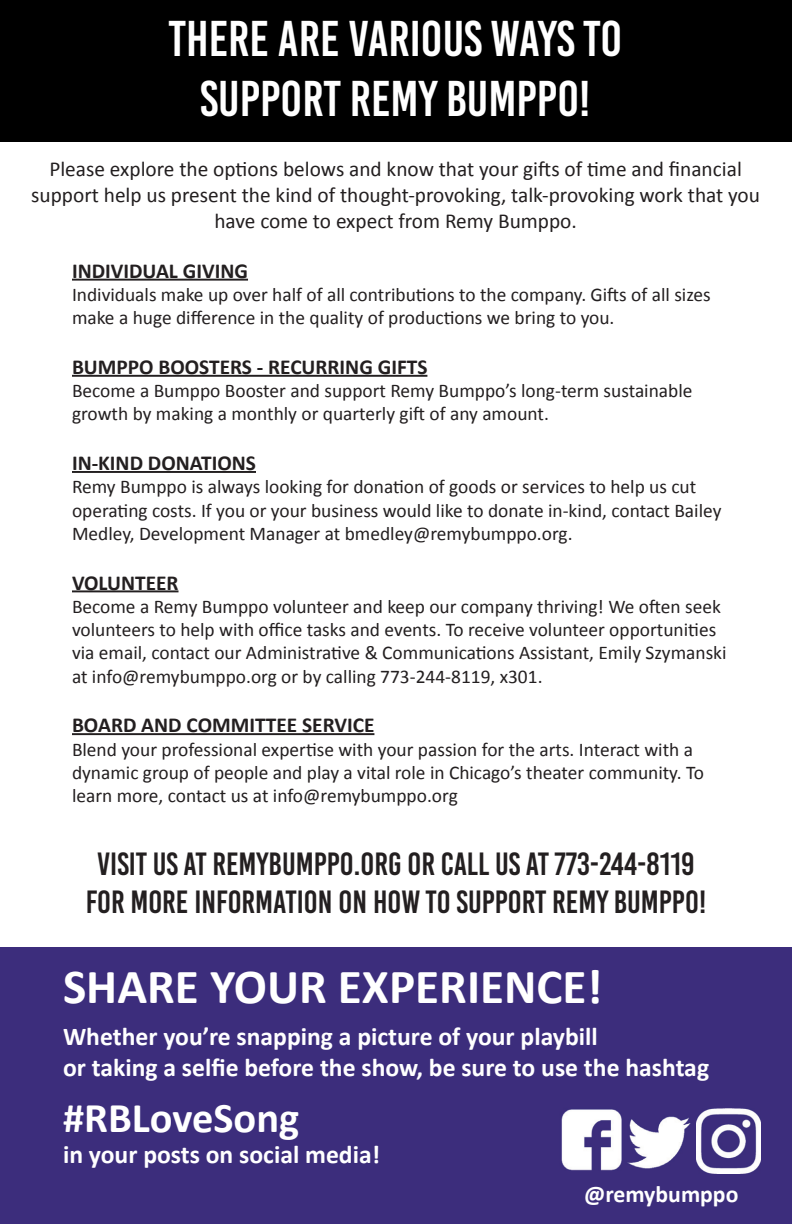
<style>
.page{position:relative;width:792px;height:1224px;background:#fff}
.page>*{position:absolute;margin:0;border:0;box-sizing:border-box;transform-origin:0 0}
.t1{font:50px/60px "Bebas Kai";color:#fff;text-align:center}
.t2{font:700 49.2px "Calibri";color:#fff}
.t3{font:700 42.4px "Calibri";color:#fff}
.t4{font:32px/38px "Bebas Kai";color:#231f20;text-align:center}
.t5{font:700 25.6px/30.8px "Calibri";color:#fff}
.t6{font:700 23.6px "Calibri";color:#fff}
.t7{font:21.4px/25.6px "Calibri";color:#231f20;text-align:center}
.t8{font:700 21.4px "Calibri";color:#231f20}
.t9{font:19.4px/23.2px "Calibri";color:#231f20}
</style>
<div class="page">
<div style="left:0;top:0;width:792px;height:141px;background:#000"></div>
<hr style="left:72px;top:279px;width:176px;height:2px;background:#231f20">
<hr style="left:72px;top:375px;width:355px;height:2px;background:#231f20">
<hr style="left:72px;top:471px;width:184px;height:2px;background:#231f20">
<hr style="left:72px;top:590px;width:107px;height:2px;background:#231f20">
<hr style="left:72px;top:733px;width:302px;height:2px;background:#231f20">
<div style="left:0;top:948px;width:792px;height:276px;background:#3c2d7c"></div>
<img style="left:696px;top:1109px;width:65px;height:65px">
<img style="left:627px;top:1116px;width:64px;height:53px">
<img style="left:561px;top:1109px;width:61px;height:62px">
<h1 class="t1" style="left:168px;top:9px;width:455px">THERE ARE VARIOUS WAYS TO<br>SUPPORT REMY BUMPPO!</h1>
<p class="t7" style="left:31px;top:157px;width:730px">Please explore the options belows and know that your gifts of time and financial support help us present the kind of thought-provoking, talk-provoking work that you have come to expect from Remy Bumppo.</p>
<p class="t8" style="left:72px;top:257px;width:178px">INDIVIDUAL GIVING</p>
<p class="t9" style="left:72px;top:283px;width:640px">Individuals make up over half of all contributions to the company. Gifts of all sizes make a huge difference in the quality of productions we bring to you.</p>
<p class="t8" style="left:72px;top:353px;width:357px">BUMPPO BOOSTERS - RECURRING GIFTS</p>
<p class="t9" style="left:72px;top:379px;width:622px">Become a Bumppo Booster and support Remy Bumppo’s long-term sustainable growth by making a monthly or quarterly gift of any amount.</p>
<p class="t8" style="left:72px;top:449px;width:186px">IN-KIND DONATIONS</p>
<p class="t9" style="left:72px;top:475px;width:651px">Remy Bumppo is always looking for donation of goods or services to help us cut operating costs. If you or your business would like to donate in-kind, contact Bailey<br>Medley, Development Manager at bmedley@remybumppo.org.</p>
<p class="t8" style="left:72px;top:569px;width:108px">VOLUNTEER</p>
<p class="t9" style="left:72px;top:595px;width:656px">Become a Remy Bumppo volunteer and keep our company thriving! We often seek volunteers to help with office tasks and events. To receive volunteer opportunities via email, contact our Administrative &amp; Communications Assistant, Emily Szymanski at info@remybumppo.org or by calling 773-244-8119, x301.</p>
<p class="t8" style="left:72px;top:711px;width:304px">BOARD AND COMMITTEE SERVICE</p>
<p class="t9" style="left:72px;top:738px;width:634px">Blend your professional expertise with your passion for the arts. Interact with a dynamic group of people and play a vital role in Chicago’s theater community. To learn more, contact us at info@remybumppo.org</p>
<h3 class="t4" style="left:86px;top:845px;width:622px">VISIT US AT REMYBUMPPO.ORG OR CALL US AT 773-244-8119<br>FOR MORE INFORMATION ON HOW TO SUPPORT REMY BUMPPO!</h3>
<h2 class="t2" style="left:63px;top:955px;width:541px">SHARE YOUR EXPERIENCE!</h2>
<h3 class="t5" style="left:63px;top:1021px;width:648px">Whether you’re snapping a picture of your playbill<br>or taking a selfie before the show, be sure to use the hashtag</h3>
<h3 class="t3" style="left:63px;top:1091px;width:238px">#RBLoveSong</h3>
<h3 class="t5" style="left:63px;top:1139px;width:319px">in your posts on social media!</h3>
<p class="t6" style="left:584px;top:1180px;width:156px">@remybumppo</p>
</div>
